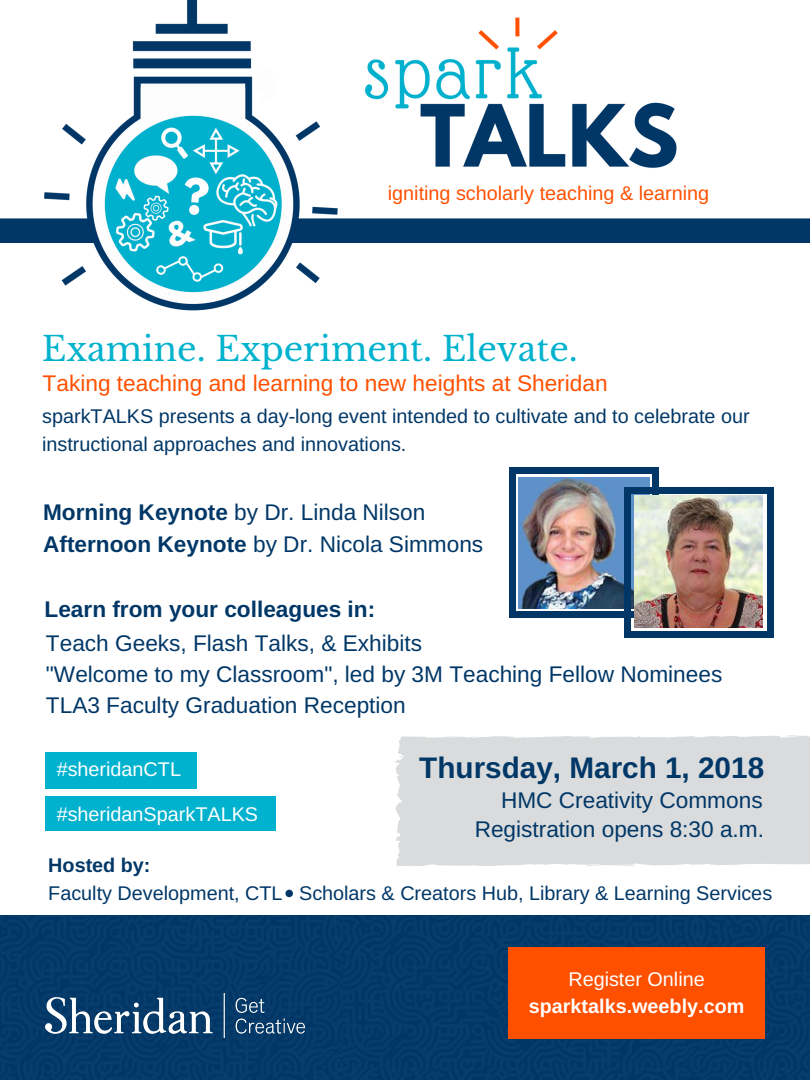
<style>
.page{position:relative;width:810px;height:1080px;background:#fff}
.page>*{position:absolute;margin:0;border:0;box-sizing:border-box;transform-origin:0 0}
.t1{font:33.94px "Libre Baskerville";color:#00b2ce}
.t2{font:700 29.69px "Arimo";color:#003767}
.t3{font:22.62px/31.4px "Arimo";color:#003767}
.t4{font:22.62px "Arimo";color:#ff5000}
.t5{font:700 22.62px "Arimo";color:#003767}
.t6{font:19.81px/27.6px "Arimo";color:#003767}
.t7{font:19.81px "Arimo";color:#fff}
.t8{font:19.81px "Arimo";color:#ff5000}
.t9{font:700 19.81px "Arimo";color:#fff}
.t10{font:700 19.81px "Arimo";color:#003767}
.s1{font-weight:700}
</style>
<div class="page">
<img style="left:365px;top:17px;width:312px;height:151px">
<div style="left:0;top:218px;width:810px;height:25px;background:#003767"></div>
<div style="left:0;top:915px;width:343px;height:165px;background:#053a69"></div>
<div style="left:343px;top:915px;width:467px;height:165px;background:#043a69"></div>
<img style="left:45px;top:994px;width:260px;height:43px">
<div style="left:395px;top:735px;width:415px;height:131px;background:#d9dbdc"></div>
<svg style="left:672px;top:736px;width:10px;height:2px"></svg>
<div style="left:508px;top:947px;width:257px;height:92px;background:#ff5000"></div>
<svg style="left:285px;top:890px;width:8px;height:7px"></svg>
<img style="left:23px;top:0;width:340px;height:311px">
<div style="left:509px;top:474px;width:7px;height:137px;background:#003767"></div>
<div style="left:509px;top:611px;width:7px;height:7px;background:#003767"></div>
<div style="left:652px;top:474px;width:7px;height:137px;background:#003767"></div>
<div style="left:515px;top:611px;width:138px;height:7px;background:#003767"></div>
<div style="left:652px;top:467px;width:7px;height:7px;background:#003767"></div>
<div style="left:509px;top:467px;width:7px;height:7px;background:#003767"></div>
<div style="left:515px;top:467px;width:138px;height:7px;background:#003767"></div>
<img style="left:519px;top:478px;width:131px;height:130px">
<div style="left:768px;top:631px;width:6px;height:7px;background:#003767"></div>
<div style="left:624px;top:494px;width:7px;height:137px;background:#003767"></div>
<div style="left:624px;top:631px;width:7px;height:7px;background:#003767"></div>
<div style="left:768px;top:494px;width:6px;height:137px;background:#003767"></div>
<div style="left:630px;top:631px;width:138px;height:7px;background:#003767"></div>
<div style="left:768px;top:487px;width:6px;height:7px;background:#003767"></div>
<div style="left:624px;top:487px;width:7px;height:7px;background:#003767"></div>
<div style="left:630px;top:487px;width:138px;height:7px;background:#003767"></div>
<img style="left:634px;top:495px;width:129px;height:132px">
<div style="left:45px;top:796px;width:230px;height:35px;background:#00b2ce"></div>
<div style="left:45px;top:752px;width:151px;height:36px;background:#00b2ce"></div>
<p class="t8" style="left:388px;top:182px;width:323px">igniting scholarly teaching &amp; learning</p>
<h1 class="t1" style="left:42px;top:328px;width:538px">Examine. Experiment. Elevate.</h1>
<p class="t4" style="left:43px;top:371px;width:566px">Taking teaching and learning to new heights at Sheridan</p>
<p class="t6" style="left:42px;top:403px;width:709px">sparkTALKS presents a day-long event intended to cultivate and to celebrate our instructional approaches and innovations.</p>
<p class="t3" style="left:43px;top:497px;width:442px"><span class="s1">Morning Keynote</span> by Dr. Linda Nilson<br><span class="s1">Afternoon Keynote</span> by Dr. Nicola Simmons</p>
<p class="t5" style="left:45px;top:597px;width:332px">Learn from your colleagues in:</p>
<p class="t3" style="left:46px;top:627px;width:678px">Teach Geeks, Flash Talks, &amp; Exhibits<br>"Welcome to my Classroom", led by 3M Teaching Fellow Nominees<br>TLA3 Faculty Graduation Reception</p>
<p class="t7" style="left:58px;top:755px;width:126px">#sheridanCTL</p>
<p class="t7" style="left:57px;top:803px;width:203px">#sheridanSparkTALKS</p>
<p class="t7" style="left:57px;top:758px;width:126px">#sheridanCTL</p>
<h2 class="t2" style="left:419px;top:751px;width:346px">Thursday, March 1, 2018</h2>
<p class="t3" style="left:501px;top:785px;width:263px">HMC Creativity Commons</p>
<p class="t3" style="left:475px;top:813px;width:291px">Registration opens 8:30 a.m.</p>
<p class="t10" style="left:48px;top:854px;width:104px">Hosted by:</p>
<p class="t6" style="left:48px;top:879px;width:725px">Faculty Development, CTL Scholars &amp; Creators Hub, Library &amp; Learning Services</p>
<p class="t7" style="left:568px;top:968px;width:138px">Register Online</p>
<p class="t9" style="left:529px;top:996px;width:217px">sparktalks.weebly.com</p>
</div>
